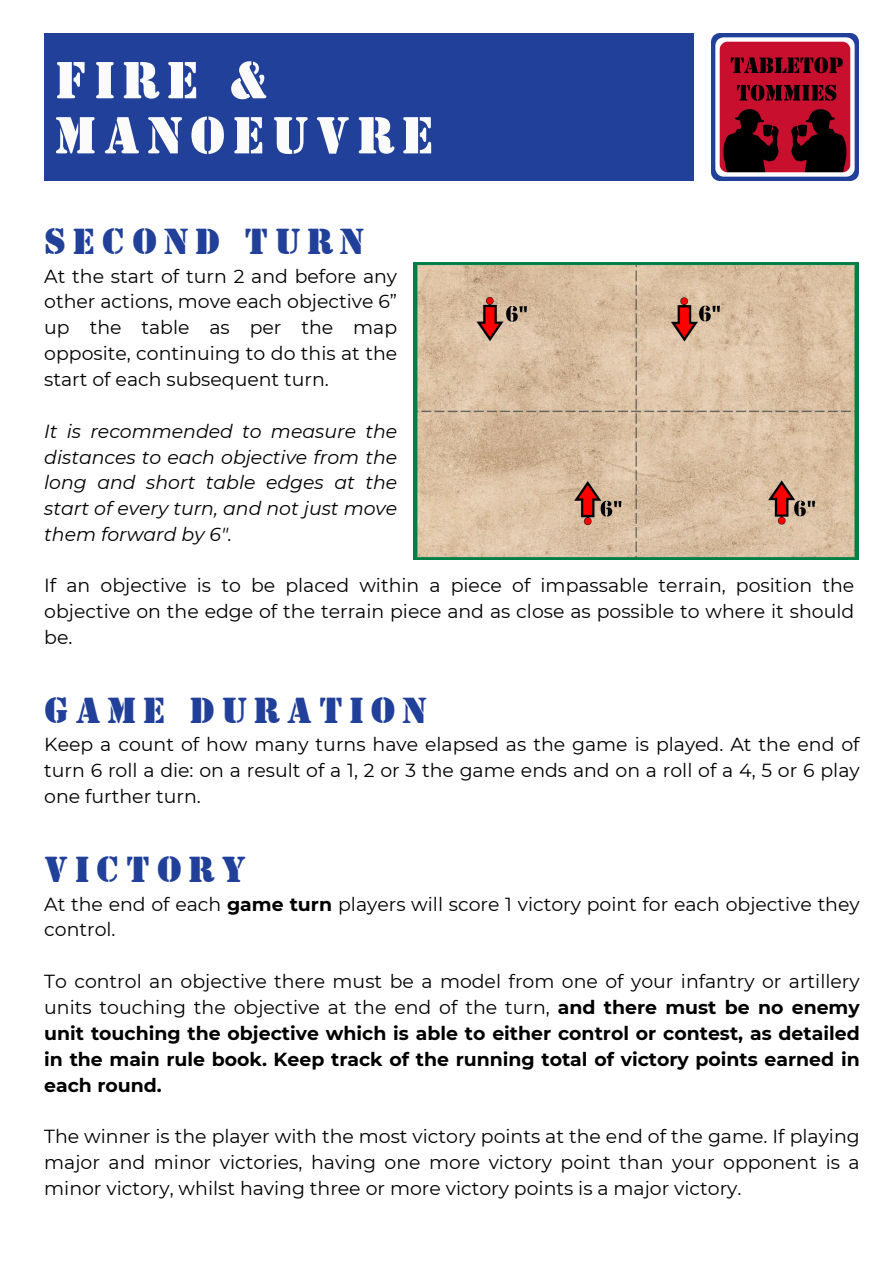
<style>
.page{position:relative;width:893px;height:1264px;background:#fff}
.page>*{position:absolute;margin:0;border:0;box-sizing:border-box;transform-origin:0 0}
.t1{font:51.3px/55.1px "Stencil BT";letter-spacing:.14em;color:#fcfbfc}
.t2{font:36px "Stencil BT";letter-spacing:.185em;color:#21409a}
.t3{font:18.9px/25.8px "Montserrat";color:#000;text-align:justify}
.t4{font:700 18.9px/25.8px "Montserrat";color:#000;text-align:justify}
.t5{font:italic 18.9px/25.8px "Montserrat";color:#000;text-align:justify}
.s1{font-weight:700}
.s2{font-weight:400}
</style>
<div class="page">
<div style="left:44px;top:34px;width:649px;height:147px;background:#21409a"></div>
<img style="left:711px;top:34px;width:147px;height:147px">
<img style="left:413px;top:263px;width:445px;height:296px">
<p class="t1" style="left:56px;top:52px;width:380px">FIRE &amp;<br>MANOEUVRE</p>
<p class="t1" style="left:56px;top:52px;width:542px">OPERATION<br>STRIKING COBRA</p>
<p class="t2" style="left:44px;top:219px;width:321px">SECOND TURN</p>
<p class="t3" style="left:44px;top:263px;width:354px">At the start of turn 2 and before any other actions, move each objective 6” up the table as per the map opposite, continuing to do this at the start of each subsequent turn.</p>
<p class="t5" style="left:44px;top:418px;width:354px">It is recommended to measure the distances to each objective from the long and short table edges at the start of every turn, and not just move them forward by 6".</p>
<p class="t3" style="left:44px;top:572px;width:811px">If an objective is to be placed within a piece of impassable terrain, position the objective on the edge of the terrain piece and as close as possible to where it should be.</p>
<p class="t2" style="left:44px;top:687px;width:384px">GAME DURATION</p>
<p class="t3" style="left:44px;top:731px;width:816px">Keep a count of how many turns have elapsed as the game is played. At the end of turn 6 roll a die: on a result of a 1, 2 or 3 the game ends and on a roll of a 4, 5 or 6 play one further turn.</p>
<p class="t2" style="left:44px;top:847px;width:203px">VICTORY</p>
<p class="t3" style="left:44px;top:890px;width:816px">At the end of each <span class="s1">game turn</span> players will score 1 victory point for each objective they control.</p>
<p class="t4" style="left:44px;top:968px;width:816px"><span class="s2">To control an objective there must be a model from one of your infantry or artillery units touching the objective at the end of the turn,</span> and there must be no enemy unit touching the objective which is able to either control or contest, as detailed in the main rule book. Keep track of the running total of victory points earned in each round.</p>
<p class="t3" style="left:44px;top:1123px;width:816px">The winner is the player with the most victory points at the end of the game. If playing major and minor victories, having one more victory point than your opponent is a minor victory, whilst having three or more victory points is a major victory.</p>
</div>
